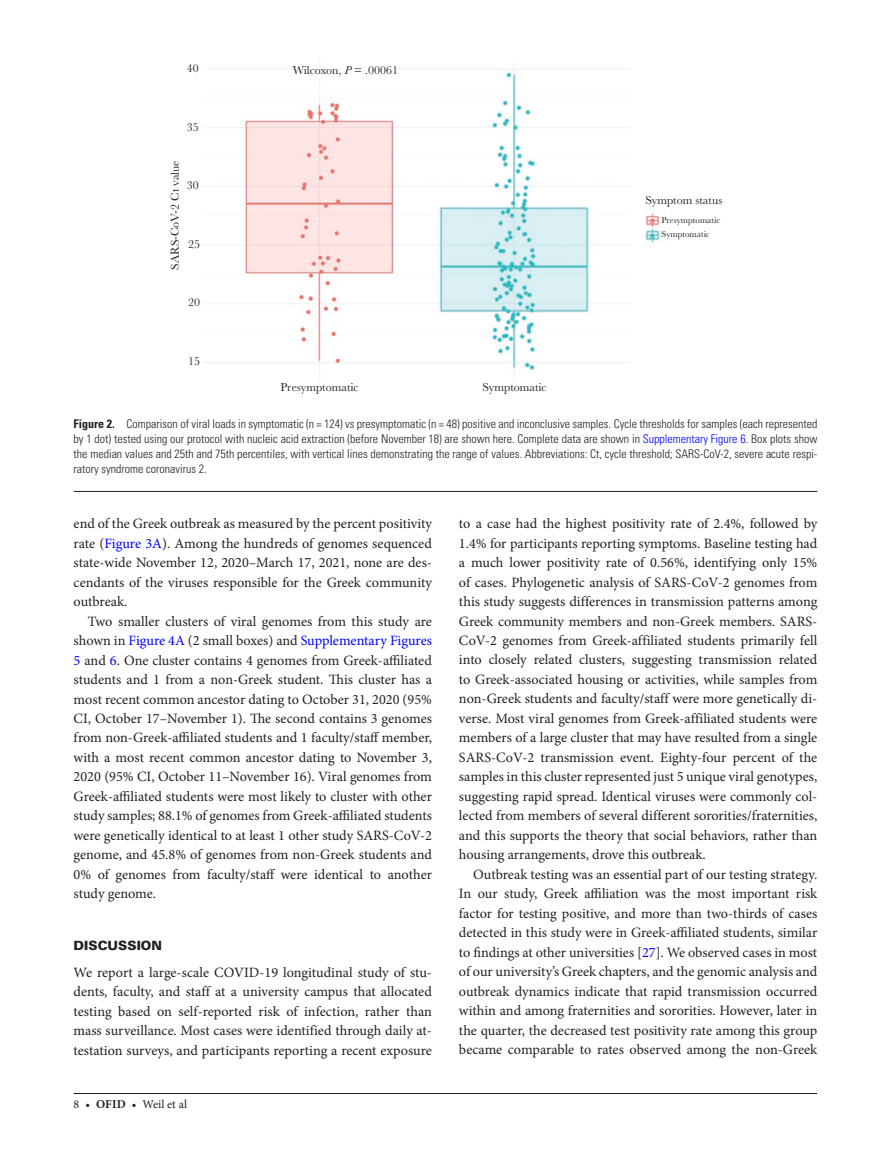
<style>
.page{position:relative;width:891px;height:1174px;background:#fff}
.page>*{position:absolute;margin:0;border:0;box-sizing:border-box;transform-origin:0 0}
.t1{font:14.25px/19.5px "Minion Pro";letter-spacing:-.005em;color:#231f20;text-align:justify}
.t2{font:900 12.75px "Univers LT Std";color:#231f20}
.t3{font:300 condensed 12px/15px "Univers LT Std";color:#231f20;text-align:justify}
.t4{font:12px "Baskerville MT Std";color:#231f20}
.t5{font:12px "Minion Pro";color:#231f20}
.t6{font:9px "Baskerville MT Std";color:#231f20}
.s1{font-style:italic}
.s2{font-weight:700}
.s3{color:#00f}
</style>
<div class="page">
<hr style="left:74px;top:1093px;width:743px;height:1px;background:#231f20">
<hr style="left:74px;top:491px;width:743px;height:1px;background:#231f20">
<img style="left:203px;top:62px;width:457px;height:318px">
<p class="t4" style="left:187px;top:62px;width:13px">40</p>
<p class="t4" style="left:293px;top:63px;width:107px">Wilcoxon, <span class="s1">P</span> = .00061</p>
<p class="t4" style="left:187px;top:120px;width:13px">35</p>
<p class="t4" style="left:168px;top:270px;width:111px;rotate:-90deg">SARS-CoV-2 Ct value</p>
<p class="t4" style="left:187px;top:179px;width:13px">30</p>
<p class="t4" style="left:188px;top:237px;width:13px">25</p>
<p class="t4" style="left:188px;top:296px;width:13px">20</p>
<p class="t4" style="left:188px;top:354px;width:13px">15</p>
<p class="t4" style="left:281px;top:380px;width:80px">Presymptomatic</p>
<p class="t4" style="left:482px;top:380px;width:66px">Symptomatic</p>
<p class="t4" style="left:645px;top:193px;width:78px">Symptom status</p>
<p class="t6" style="left:662px;top:229px;width:50px">Symptomatic</p>
<p class="t6" style="left:662px;top:214px;width:60px">Presymptomatic</p>
<p class="t3" style="left:74px;top:416px;width:745px"><span class="s2">Figure 2.</span> Comparison of viral loads in symptomatic (n = 124) vs presymptomatic (n = 48) positive and inconclusive samples. Cycle thresholds for samples (each represented by 1 dot) tested using our protocol with nucleic acid extraction (before November 18) are shown here. Complete data are shown in <span class="s3">Supplementary Figure 6</span>. Box plots show the median values and 25th and 75th percentiles, with vertical lines demonstrating the range of values. Abbreviations: Ct, cycle threshold; SARS-CoV-2, severe acute respi&shy;ratory syndrome coronavirus 2.</p>
<p class="t1" style="left:74px;top:514px;width:360px">end of the Greek outbreak as measured by the percent positivity rate (<span class="s3">Figure 3A</span>). Among the hundreds of genomes sequenced state-wide November 12, 2020–March 17, 2021, none are des&shy;cendants of the viruses responsible for the Greek community outbreak.</p>
<p class="t1" style="left:74px;top:611px;width:360px;text-indent:14px">Two smaller clusters of viral genomes from this study are shown in <span class="s3">Figure 4A</span> (2 small boxes) and <span class="s3">Supplementary Figures 5</span> and <span class="s3">6</span>. One cluster contains 4 genomes from Greek-affiliated students and 1 from a non-Greek student. This cluster has a most recent common ancestor dating to October 31, 2020 (95% CI, October 17–November 1). The second contains 3 genomes from non-Greek-affiliated students and 1 faculty/staff member, with a most recent common ancestor dating to November 3, 2020 (95% CI, October 11–November 16). Viral genomes from Greek-affiliated students were most likely to cluster with other study samples; 88.1% of genomes from Greek-affiliated students were genetically identical to at least 1 other study SARS-CoV-2 genome, and 45.8% of genomes from non-Greek students and 0% of genomes from faculty/staff were identical to another study genome.</p>
<p class="t2" style="left:74px;top:937px;width:90px">DISCUSSION</p>
<p class="t1" style="left:74px;top:962px;width:360px">We report a large-scale COVID-19 longitudinal study of stu&shy;dents, faculty, and staff at a university campus that allocated testing based on self-reported risk of infection, rather than mass surveillance. Most cases were identified through daily at&shy;testation surveys, and participants reporting a recent exposure</p>
<p class="t5" style="left:74px;top:1096px;width:115px">8 • <span class="s2">ofid</span> • Weil et al</p>
<p class="t1" style="left:459px;top:514px;width:360px">to a case had the highest positivity rate of 2.4%, followed by 1.4% for participants reporting symptoms. Baseline testing had a much lower positivity rate of 0.56%, identifying only 15% of cases. Phylogenetic analysis of SARS-CoV-2 genomes from this study suggests differences in transmission patterns among Greek community members and non-Greek members. SARS-CoV-2 genomes from Greek-affiliated students primarily fell into closely related clusters, suggesting transmission related to Greek-associated housing or activities, while samples from non-Greek students and faculty/staff were more genetically di&shy;verse. Most viral genomes from Greek-affiliated students were members of a large cluster that may have resulted from a single SARS-CoV-2 transmission event. Eighty-four percent of the samples in this cluster represented just 5 unique viral genotypes, suggesting rapid spread. Identical viruses were commonly col&shy;lected from members of several different sororities/fraternities, and this supports the theory that social behaviors, rather than housing arrangements, drove this outbreak.</p>
<p class="t1" style="left:459px;top:865px;width:360px;text-indent:14px">Outbreak testing was an essential part of our testing strategy.<br>In our study, Greek affiliation was the most important risk factor for testing positive, and more than two-thirds of cases detected in this study were in Greek-affiliated students, similar to findings at other universities [<span class="s3">27</span>]. We observed cases in most of our university’s Greek chapters, and the genomic analysis and outbreak dynamics indicate that rapid transmission occurred within and among fraternities and sororities. However, later in the quarter, the decreased test positivity rate among this group became comparable to rates observed among the non-Greek</p>
</div>
